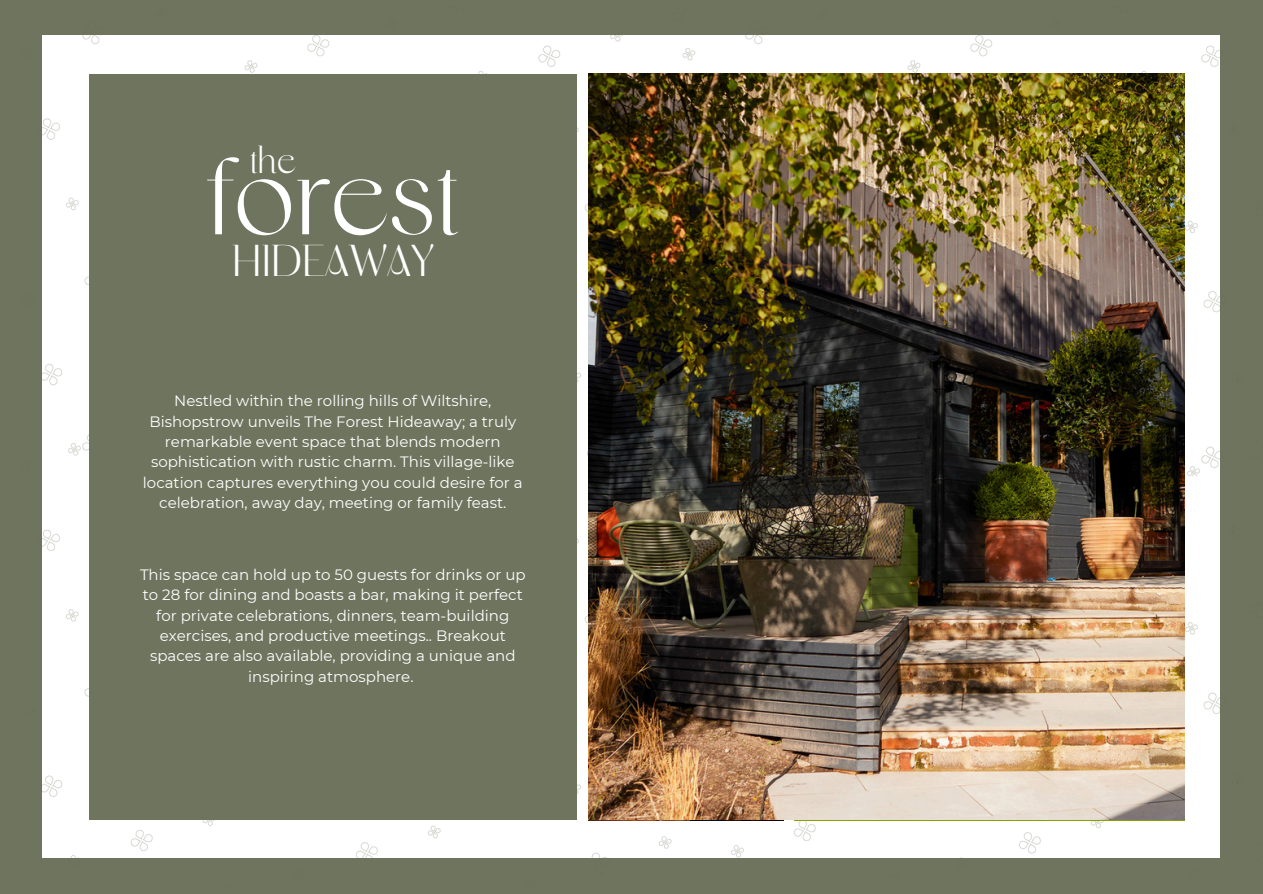
<style>
.page{position:relative;width:1263px;height:894px;background:#fff}
.page>*{position:absolute;margin:0;border:0;box-sizing:border-box;transform-origin:0 0}
.t1{font:100 100.95px "Original";color:#fff}
.t2{font:100 44.7px "Original";color:#fff}
.t3{font:100 33px "Original";color:#fff}
.t4{font:15px/20.2px "Montserrat";color:#fff;text-align:center}
</style>
<div class="page">
<div style="left:0;top:0;width:1263px;height:893px;background:#6f745e"></div>
<div style="left:42px;top:35px;width:641px;height:376px;background:#fff"></div>
<div style="left:42px;top:411px;width:641px;height:447px;background:#fff"></div>
<div style="left:683px;top:35px;width:537px;height:366px;background:#fff"></div>
<img style="left:683px;top:401px;width:537px;height:457px">
<div style="left:89px;top:74px;width:487px;height:745px;background:#6f745e"></div>
<img style="left:589px;top:74px;width:595px;height:745px">
<h2 class="t3" style="left:250px;top:147px;width:48px">the</h2>
<h3 class="t1" style="left:206px;top:157px;width:256px">forest</h3>
<h1 class="t2" style="left:232px;top:242px;width:203px">HIDEAWAY</h1>
<p class="t4" style="left:143px;top:391px;width:381px">Nestled within the rolling hills of Wiltshire, Bishopstrow unveils The Forest Hideaway; a truly remarkable event space that blends modern sophistication with rustic charm. This village-like location captures everything you could desire for a celebration, away day, meeting or family feast.</p>
<p class="t4" style="left:140px;top:564px;width:387px">This space can hold up to 50 guests for drinks or up to 28 for dining and boasts a bar, making it perfect for private celebrations, dinners, team-building exercises, and productive meetings.. Breakout spaces are also available, providing a unique and inspiring atmosphere.</p>
</div>
